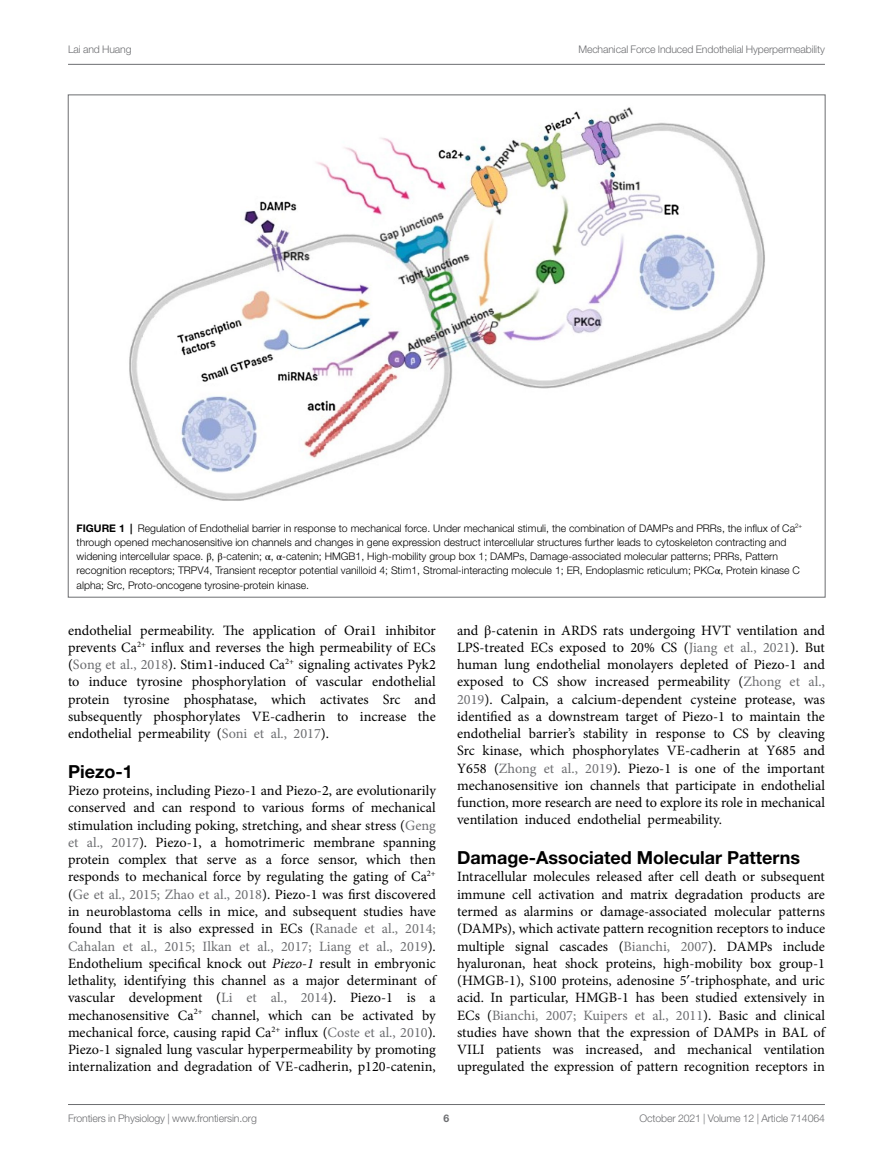
<style>
.page{position:relative;width:893px;height:1170px;background:#fff}
.page>*{position:absolute;margin:0;border:0;box-sizing:border-box;transform-origin:0 0}
.HEAD_2{font:700 18px "Helvetica Neue LT Std";color:#000}
.TEXT_FLUSH{font:14.25px/17.2px "Minion Pro";color:#000;text-align:justify}
.FIG_LEG{font:300 10.5px/14.2px "Helvetica Neue LT Std";color:#000}
.t1{font:300 10.5px "Helvetica Neue LT Std";letter-spacing:-.015em;color:#6d6e71}
.t2{font:700 10.5px "Helvetica Neue LT Std";color:#6d6e71}
.s1{font-weight:700}
.s2{font-family:"STIX General";font-weight:400}
.s3{color:#6d6e71}
.s4{font-style:italic}
.s5{font-family:"STIX General"}
.s6{font-family:"Gentium Plus"}
</style>
<div class="page">
<hr style="left:68px;top:64px;width:757px;height:1px;background:#6d6e71">
<hr style="left:68px;top:1104px;width:757px;height:1px;background:#6d6e71">
<img style="left:129px;top:107px;width:636px;height:394px">
<p class="t1" style="left:68px;top:42px;width:65px">Lai and Huang</p>
<p class="t1" style="left:578px;top:42px;width:248px">Mechanical Force Induced Endothelial Hyperpermeability</p>
<p class="FIG_LEG" style="left:77px;top:520px;width:727px"><span class="s1">FIGURE 1 |</span> Regulation of Endothelial barrier in response to mechanical force. Under mechanical stimuli, the combination of DAMPs and PRRs, the influx of Ca<sup>2+ </sup>through opened mechanosensitive ion channels and changes in gene expression destruct intercellular structures further leads to cytoskeleton contracting and widening intercellular space. <span class="s2">β</span>, <span class="s2">β</span>-catenin; <span class="s2">α</span>, <span class="s2">α</span>-catenin; HMGB1, High-mobility group box 1; DAMPs, Damage-associated molecular patterns; PRRs, Pattern recognition receptors; TRPV4, Transient receptor potential vanilloid 4; Stim1, Stromal-interacting molecule 1; ER, Endoplasmic reticulum; PKC<span class="s2">α</span>, Protein kinase C alpha; Src, Proto-oncogene tyrosine-protein kinase.</p>
<p class="TEXT_FLUSH" style="left:68px;top:621px;width:369px">endothelial permeability. The application of Orai1 inhibitor prevents Ca<sup>2+</sup> influx and reverses the high permeability of ECs (<span class="s3">Song et al., 2018</span>). Stim1-induced Ca<sup>2+</sup> signaling activates Pyk2 to induce tyrosine phosphorylation of vascular endothelial protein tyrosine phosphatase, which activates Src and subsequently phosphorylates VE-cadherin to increase the endothelial permeability (<span class="s3">Soni et al., 2017</span>).</p>
<p class="HEAD_2" style="left:68px;top:760px;width:66px">Piezo-1</p>
<p class="TEXT_FLUSH" style="left:68px;top:782px;width:369px">Piezo proteins, including Piezo-1 and Piezo-2, are evolutionarily conserved and can respond to various forms of mechanical stimulation including poking, stretching, and shear stress (<span class="s3">Geng et al., 2017</span>). Piezo-1, a homotrimeric membrane spanning protein complex that serve as a force sensor, which then responds to mechanical force by regulating the gating of Ca<sup>2+ </sup>(<span class="s3">Ge et al., 2015; Zhao et al., 2018</span>). Piezo-1 was first discovered in neuroblastoma cells in mice, and subsequent studies have found that it is also expressed in ECs (<span class="s3">Ranade et al., 2014; Cahalan et al., 2015; Ilkan et al., 2017; Liang et al., 2019</span>).<br>Endothelium specifical knock out <span class="s4">Piezo-1</span> result in embryonic lethality, identifying this channel as a major determinant of vascular development (<span class="s3">Li et al., 2014</span>). Piezo-1 is a mechanosensitive Ca<sup>2+</sup> channel, which can be activated by mechanical force, causing rapid Ca<sup>2+</sup> influx (<span class="s3">Coste et al., 2010</span>).<br>Piezo-1 signaled lung vascular hyperpermeability by promoting internalization and degradation of VE-cadherin, p120-catenin,</p>
<p class="TEXT_FLUSH" style="left:457px;top:621px;width:369px">and <span class="s5">β</span>-catenin in ARDS rats undergoing HVT ventilation and LPS-treated ECs exposed to 20% CS (<span class="s3">Jiang et al., 2021</span>). But human lung endothelial monolayers depleted of Piezo-1 and exposed to CS show increased permeability (<span class="s3">Zhong et al., 2019</span>). Calpain, a calcium-dependent cysteine protease, was identified as a downstream target of Piezo-1 to maintain the endothelial barrier’s stability in response to CS by cleaving Src kinase, which phosphorylates VE-cadherin at Y685 and Y658 (<span class="s3">Zhong et al., 2019</span>). Piezo-1 is one of the important mechanosensitive ion channels that participate in endothelial function, more research are need to explore its role in mechanical ventilation induced endothelial permeability.</p>
<p class="HEAD_2" style="left:457px;top:846px;width:344px">Damage-Associated Molecular Patterns</p>
<p class="TEXT_FLUSH" style="left:457px;top:868px;width:369px">Intracellular molecules released after cell death or subsequent immune cell activation and matrix degradation products are termed as alarmins or damage-associated molecular patterns (DAMPs), which activate pattern recognition receptors to induce multiple signal cascades (<span class="s3">Bianchi, 2007</span>). DAMPs include hyaluronan, heat shock proteins, high-mobility box group-1 (HMGB-1), S100 proteins, adenosine 5<span class="s6">′</span>-triphosphate, and uric acid. In particular, HMGB-1 has been studied extensively in ECs (<span class="s3">Bianchi, 2007; Kuipers et al., 2011</span>). Basic and clinical studies have shown that the expression of DAMPs in BAL of VILI patients was increased, and mechanical ventilation upregulated the expression of pattern recognition receptors in</p>
<p class="t1" style="left:68px;top:1111px;width:190px">Frontiers in Physiology | www.frontiersin.org</p>
<p class="t2" style="left:444px;top:1111px;width:7px">6</p>
<p class="t1" style="left:640px;top:1111px;width:187px">October 2021 | Volume 12 | Article 714064</p>
</div>
